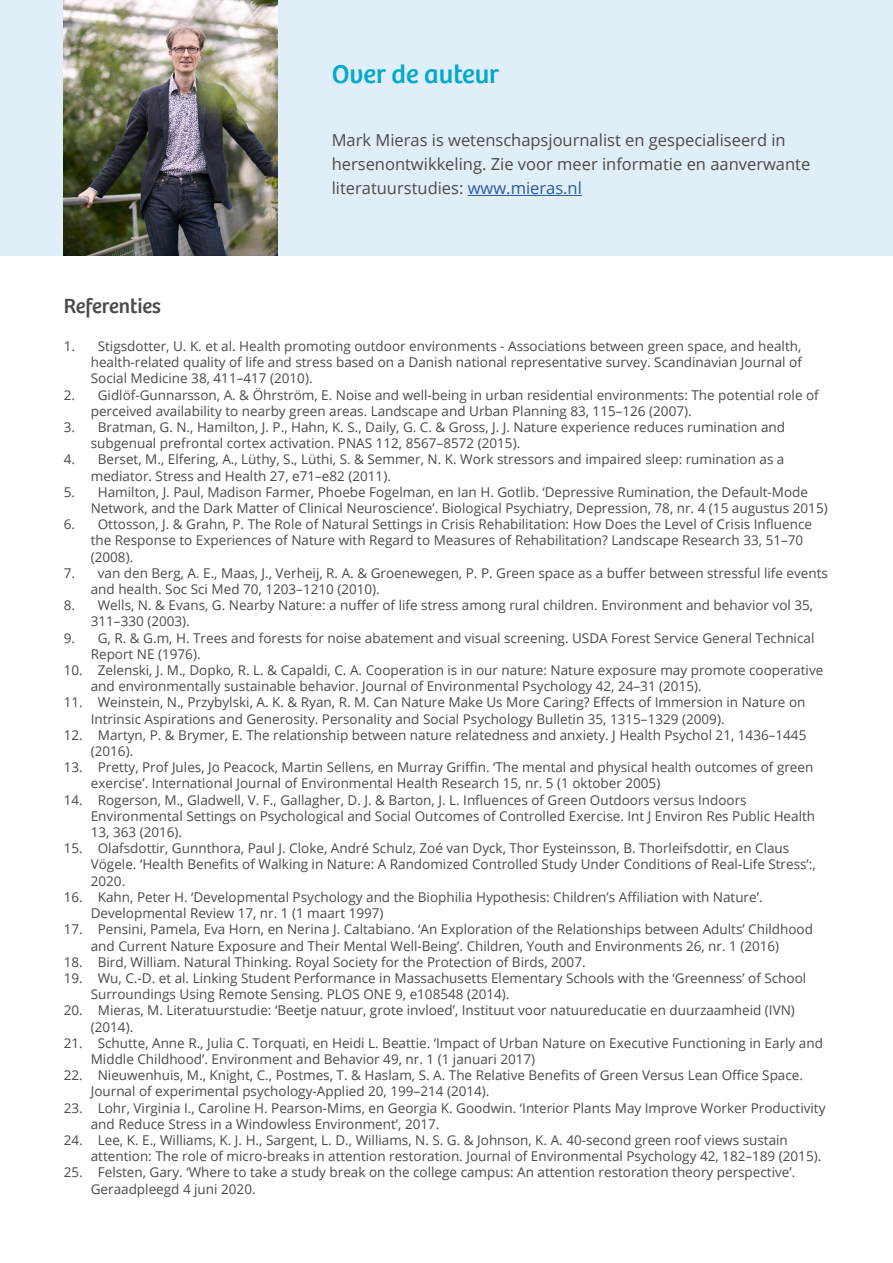
<style>
.page{position:relative;width:893px;height:1263px;background:#fff}
.page>*{position:absolute;margin:0;border:0;box-sizing:border-box;transform-origin:0 0}
.t1{font:27px "Bree";color:#00a9cd}
.t2{font:21px "Bree";color:#4a4a49}
.t3{font:16.5px/24px "Open Sans";color:#4a4a49}
.t4{font:13.5px/16.2px "Open Sans";color:#4a4a49}
.s1{color:#275b9b}
</style>
<div class="page">
<div style="left:0;top:0;width:893px;height:255px;background:#e0eef7"></div>
<hr style="left:468px;top:195px;width:114px;height:1px;background:#275b9b">
<img style="left:64px;top:0;width:214px;height:255px">
<h1 class="t1" style="left:332px;top:58px;width:169px">Over de auteur</h1>
<h2 class="t2" style="left:64px;top:293px;width:99px">Referenties</h2>
<p class="t3" style="left:332px;top:128px;width:480px">Mark Mieras is wetenschapsjournalist en gespecialiseerd in hersenontwikkeling. Zie voor meer informatie en aanverwante literatuurstudies: <span class="s1">www.mieras.nl</span></p>
<p class="t4" style="left:91px;top:338px;width:713px;text-align:justify;text-indent:-27px">1. Stigsdotter, U. K. et al. Health promoting outdoor environments - Associations between green space, and health, health-related quality of life and stress based on a Danish national representative survey. Scandinavian Journal of Social Medicine 38, 411–417 (2010).</p>
<p class="t4" style="left:91px;top:386px;width:730px;text-indent:-27px">2. Gidlöf-Gunnarsson, A. &amp; Öhrström, E. Noise and well-being in urban residential environments: The potential role of perceived availability to nearby green areas. Landscape and Urban Planning 83, 115–126 (2007).</p>
<p class="t4" style="left:91px;top:419px;width:696px;text-indent:-27px">3. Bratman, G. N., Hamilton, J. P., Hahn, K. S., Daily, G. C. &amp; Gross, J. J. Nature experience reduces rumination and subgenual prefrontal cortex activation. PNAS 112, 8567–8572 (2015).</p>
<p class="t4" style="left:91px;top:451px;width:695px;text-indent:-27px">4. Berset, M., Elfering, A., Lüthy, S., Lüthi, S. &amp; Semmer, N. K. Work stressors and impaired sleep: rumination as a mediator. Stress and Health 27, e71–e82 (2011).</p>
<p class="t4" style="left:91px;top:483px;width:738px;text-indent:-27px">5. Hamilton, J. Paul, Madison Farmer, Phoebe Fogelman, en Ian H. Gotlib. ‘Depressive Rumination, the Default-Mode<br>Network, and the Dark Matter of Clinical Neuroscience’. Biological Psychiatry, Depression, 78, nr. 4 (15 augustus 2015)</p>
<p class="t4" style="left:91px;top:516px;width:723px;text-indent:-27px">6. Ottosson, J. &amp; Grahn, P. The Role of Natural Settings in Crisis Rehabilitation: How Does the Level of Crisis Influence the Response to Experiences of Nature with Regard to Measures of Rehabilitation? Landscape Research 33, 51–70 (2008).</p>
<p class="t4" style="left:91px;top:564px;width:739px;text-indent:-27px">7. van den Berg, A. E., Maas, J., Verheij, R. A. &amp; Groenewegen, P. P. Green space as a buffer between stressful life events and health. Soc Sci Med 70, 1203–1210 (2010).</p>
<p class="t4" style="left:91px;top:597px;width:724px;text-indent:-27px">8. Wells, N. &amp; Evans, G. Nearby Nature: a nuffer of life stress among rural children. Environment and behavior vol 35,<br>311–330 (2003).</p>
<p class="t4" style="left:91px;top:629px;width:725px;text-indent:-27px">9. G, R. &amp; G.m, H. Trees and forests for noise abatement and visual screening. USDA Forest Service General Technical<br>Report NE (1976).</p>
<p class="t4" style="left:91px;top:662px;width:734px;text-indent:-27px">10. Zelenski, J. M., Dopko, R. L. &amp; Capaldi, C. A. Cooperation is in our nature: Nature exposure may promote cooperative and environmentally sustainable behavior. Journal of Environmental Psychology 42, 24–31 (2015).</p>
<p class="t4" style="left:91px;top:694px;width:716px;text-indent:-27px">11. Weinstein, N., Przybylski, A. K. &amp; Ryan, R. M. Can Nature Make Us More Caring? Effects of Immersion in Nature on<br>Intrinsic Aspirations and Generosity. Personality and Social Psychology Bulletin 35, 1315–1329 (2009).</p>
<p class="t4" style="left:91px;top:726px;width:717px;text-indent:-27px">12. Martyn, P. &amp; Brymer, E. The relationship between nature relatedness and anxiety. J Health Psychol 21, 1436–1445 (2016).</p>
<p class="t4" style="left:91px;top:759px;width:724px;text-indent:-27px">13. Pretty, Prof Jules, Jo Peacock, Martin Sellens, en Murray Griffin. ‘The mental and physical health outcomes of green exercise’. International Journal of Environmental Health Research 15, nr. 5 (1 oktober 2005)</p>
<p class="t4" style="left:91px;top:791px;width:726px;text-indent:-27px">14. Rogerson, M., Gladwell, V. F., Gallagher, D. J. &amp; Barton, J. L. Influences of Green Outdoors versus Indoors<br>Environmental Settings on Psychological and Social Outcomes of Controlled Exercise. Int J Environ Res Public Health<br>13, 363 (2016).</p>
<p class="t4" style="left:91px;top:840px;width:726px;text-indent:-27px">15. Olafsdottir, Gunnthora, Paul J. Cloke, André Schulz, Zoé van Dyck, Thor Eysteinsson, B. Thorleifsdottir, en Claus<br>Vögele. ‘Health Benefits of Walking in Nature: A Randomized Controlled Study Under Conditions of Real-Life Stress’:,<br>2020.</p>
<p class="t4" style="left:91px;top:888px;width:673px;text-indent:-27px">16. Kahn, Peter H. ‘Developmental Psychology and the Biophilia Hypothesis: Children’s Affiliation with Nature’.<br>Developmental Review 17, nr. 1 (1 maart 1997)</p>
<p class="t4" style="left:64px;top:921px;width:751px;text-align:center">17. Pensini, Pamela, Eva Horn, en Nerina J. Caltabiano. ‘An Exploration of the Relationships between Adults’ Childhood and Current Nature Exposure and Their Mental Well-Being’. Children, Youth and Environments 26, nr. 1 (2016)</p>
<p class="t4" style="left:64px;top:953px;width:523px">18. Bird, William. Natural Thinking. Royal Society for the Protection of Birds, 2007.</p>
<p class="t4" style="left:91px;top:969px;width:717px;text-indent:-27px">19. Wu, C.-D. et al. Linking Student Performance in Massachusetts Elementary Schools with the ‘Greenness’ of School<br>Surroundings Using Remote Sensing. PLOS ONE 9, e108548 (2014).</p>
<p class="t4" style="left:91px;top:1002px;width:706px;text-indent:-27px">20. Mieras, M. Literatuurstudie: ‘Beetje natuur, grote invloed’, Instituut voor natuureducatie en duurzaamheid (IVN) (2014).</p>
<p class="t4" style="left:91px;top:1034px;width:734px;text-indent:-27px">21. Schutte, Anne R., Julia C. Torquati, en Heidi L. Beattie. ‘Impact of Urban Nature on Executive Functioning in Early and<br>Middle Childhood’. Environment and Behavior 49, nr. 1 (1 januari 2017)</p>
<p class="t4" style="left:91px;top:1067px;width:714px;text-indent:-27px">22. Nieuwenhuis, M., Knight, C., Postmes, T. &amp; Haslam, S. A. The Relative Benefits of Green Versus Lean Office Space.<br>Journal of experimental psychology-Applied 20, 199–214 (2014).</p>
<p class="t4" style="left:91px;top:1099px;width:736px;text-indent:-27px">23. Lohr, Virginia I., Caroline H. Pearson-Mims, en Georgia K. Goodwin. ‘Interior Plants May Improve Worker Productivity and Reduce Stress in a Windowless Environment’, 2017.</p>
<p class="t4" style="left:91px;top:1131px;width:732px;text-indent:-27px">24. Lee, K. E., Williams, K. J. H., Sargent, L. D., Williams, N. S. G. &amp; Johnson, K. A. 40-second green roof views sustain attention: The role of micro-breaks in attention restoration. Journal of Environmental Psychology 42, 182–189 (2015).</p>
<p class="t4" style="left:91px;top:1164px;width:706px;text-indent:-27px">25. Felsten, Gary. ‘Where to take a study break on the college campus: An attention restoration theory perspective’.<br>Geraadpleegd 4 juni 2020.</p>
</div>
